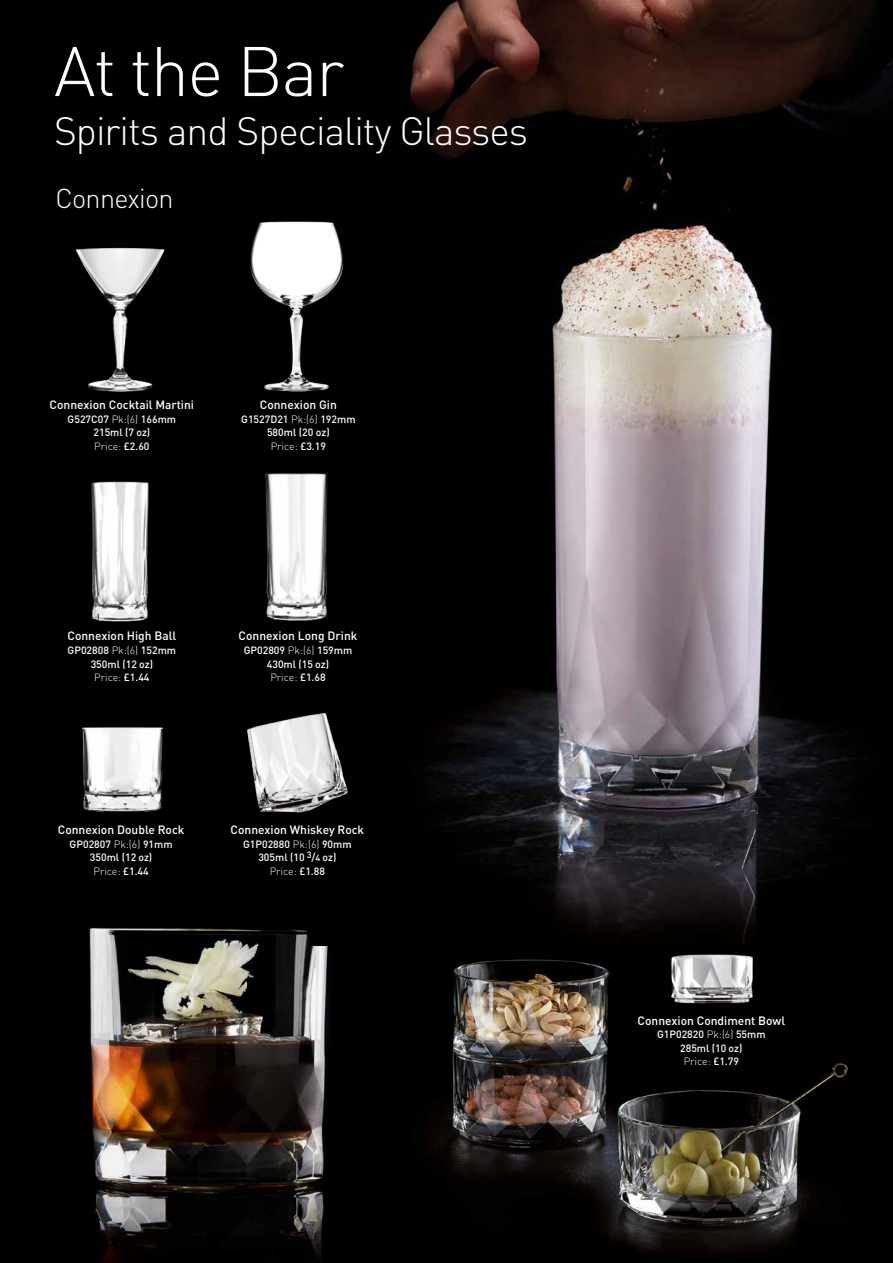
<style>
.page{position:relative;width:893px;height:1263px;background:#000}
.page>*{position:absolute;margin:0;border:0;box-sizing:border-box;transform-origin:0 0}
.t1{font:300 69px "DIN";letter-spacing:-.025em;color:#fff}
.t2{font:300 39px "DIN";letter-spacing:-.025em;color:#fff}
.t3{font:300 27px "DIN";letter-spacing:-.025em;color:#fff}
.t4{font:500 12px "DIN";color:#fff}
.t5{font:500 10.5px/13.5px "DIN";color:#fff;text-align:center}
.s1{font-weight:300}
.s2{font-size:9px}
</style>
<div class="page">
<img style="left:428px;top:959px;width:420px;height:293px">
<img style="left:89px;top:927px;width:240px;height:336px">
<img style="left:310px;top:0;width:583px;height:945px">
<img style="left:82px;top:727px;width:81px;height:85px">
<img style="left:247px;top:707px;width:108px;height:113px">
<img style="left:250px;top:212px;width:109px;height:188px">
<img style="left:91px;top:481px;width:58px;height:141px">
<img style="left:265px;top:459px;width:79px;height:165px">
<img style="left:75px;top:247px;width:90px;height:145px">
<img style="left:664px;top:954px;width:96px;height:53px">
<h1 class="t1" style="left:54px;top:29px;width:292px">At the Bar</h1>
<h2 class="t2" style="left:54px;top:107px;width:476px">Spirits and Speciality Glasses</h2>
<h3 class="t3" style="left:55px;top:181px;width:120px">Connexion</h3>
<p class="t4" style="left:50px;top:397px;width:146px">Connexion Cocktail Martini</p>
<p class="t5" style="left:68px;top:412px;width:110px">G527C07 <span class="s1">Pk:(6)</span> 166mm<br>215ml (7 oz)<br><span class="s1">Price:</span> £2.60</p>
<p class="t4" style="left:260px;top:397px;width:79px">Connexion Gin</p>
<p class="t5" style="left:241px;top:412px;width:116px">G1527D21 <span class="s1">Pk:(6)</span> 192mm<br>580ml (20 oz)<br><span class="s1">Price:</span> £3.19</p>
<p class="t4" style="left:67px;top:628px;width:110px">Connexion High Ball</p>
<p class="t5" style="left:68px;top:643px;width:110px">GP02808 <span class="s1">Pk:(6)</span> 152mm<br>350ml (12 oz)<br><span class="s1">Price:</span> £1.44</p>
<p class="t4" style="left:239px;top:628px;width:120px">Connexion Long Drink</p>
<p class="t5" style="left:244px;top:643px;width:110px">GP02809 <span class="s1">Pk:(6)</span> 159mm<br>430ml (15 oz)<br><span class="s1">Price:</span> £1.68</p>
<p class="t4" style="left:58px;top:822px;width:128px">Connexion Double Rock</p>
<p class="t5" style="left:70px;top:837px;width:104px">GP02807 <span class="s1">Pk:(6)</span> 91mm<br>350ml (12 oz)<br><span class="s1">Price:</span> £1.44</p>
<p class="t4" style="left:231px;top:822px;width:135px">Connexion Whiskey Rock</p>
<p class="t5" style="left:243px;top:837px;width:110px">G1P02880 <span class="s1">Pk:(6)</span> 90mm<br>305ml (10 <sup>3</sup>/<span class="s2">4</span> oz)<br><span class="s1">Price:</span> £1.88</p>
<p class="t4" style="left:637px;top:1012px;width:149px">Connexion Condiment Bowl</p>
<p class="t5" style="left:657px;top:1027px;width:110px">G1P02820 <span class="s1">Pk:(6)</span> 55mm<br>285ml (10 oz)<br><span class="s1">Price:</span> £1.79</p>
</div>
